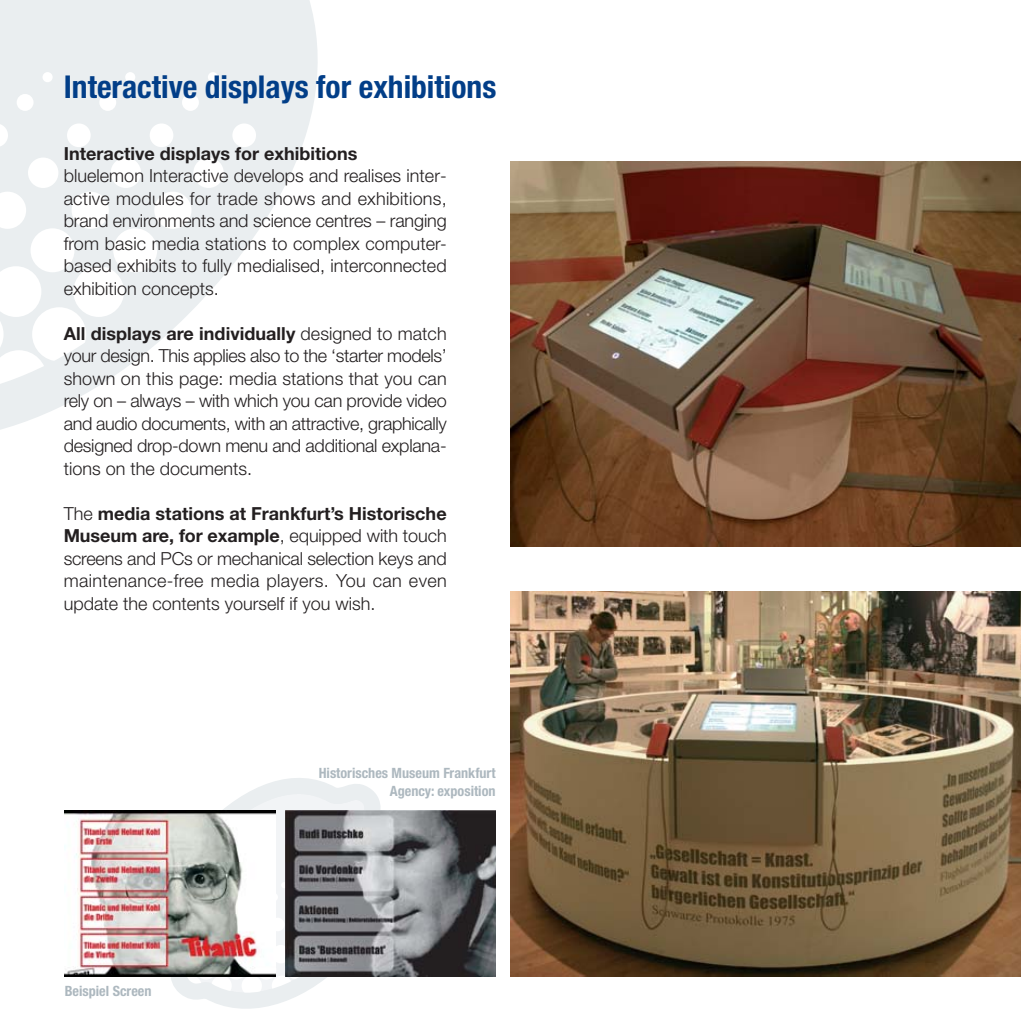
<style>
.page{position:relative;width:1021px;height:1021px;background:#fff}
.page>*{position:absolute;margin:0;border:0;box-sizing:border-box;transform-origin:0 0}
.t1{font:700 condensed 31.5px "Helvetica Neue";color:#023e88}
.t2{font:300 18px/22.5px "Helvetica Neue";color:#231f20;text-align:justify}
.t3{font:700 18px "Helvetica Neue";color:#231f20}
.t4{font:700 condensed 14.17px/18px "Helvetica Neue";color:#adb8bf;text-align:right}
.s1{font-weight:700}
</style>
<div class="page">
<svg style="left:134px;top:778px;width:284px;height:231px"></svg>
<svg style="left:0;top:0;width:318px;height:430px"></svg>
<img style="left:510px;top:161px;width:510px;height:385px">
<img style="left:510px;top:591px;width:510px;height:385px">
<img style="left:65px;top:810px;width:210px;height:166px">
<img style="left:285px;top:810px;width:211px;height:166px">
<h1 class="t1" style="left:64px;top:76px;width:434px">Interactive displays for exhibitions</h1>
<p class="t3" style="left:64px;top:147px;width:295px">Interactive displays for exhibitions</p>
<p class="t2" style="left:64px;top:166px;width:384px">bluelemon Interactive develops and realises inter&shy;active modules for trade shows and exhibitions, brand environments and science centres – ranging from basic media stations to complex computer&shy;based exhibits to fully medialised, interconnected exhibition concepts.</p>
<p class="t2" style="left:64px;top:324px;width:384px"><span class="s1">All displays are individually</span> designed to match your design. This applies also to the ‘starter models’ shown on this page: media stations that you can rely on – always – with which you can provide video and audio documents, with an attractive, graphically designed drop-down menu and additional explana&shy;tions on the documents.</p>
<p class="t2" style="left:64px;top:504px;width:384px">The <span class="s1">media stations at Frankfurt’s Historische Museum are, for example</span>, equipped with touch screens and PCs or mechanical selection keys and maintenance-free media players. You can even update the contents yourself if you wish.</p>
<p class="t4" style="left:65px;top:983px;width:88px">Beispiel Screen</p>
<p class="t4" style="left:319px;top:764px;width:178px">Historisches Museum Frankfurt<br>Agency: exposition</p>
</div>
